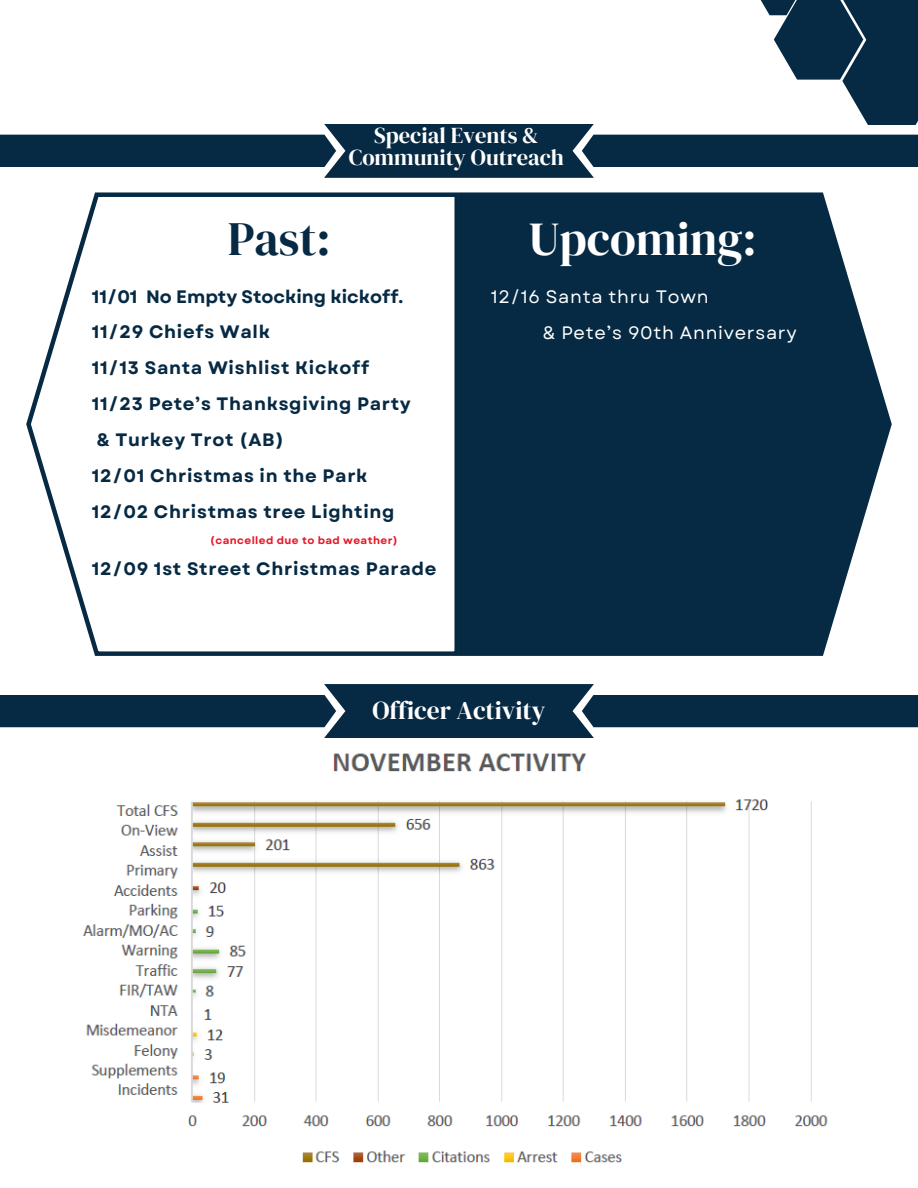
<style>
.page{position:relative;width:918px;height:1188px;background:#fff}
.page>*{position:absolute;margin:0;border:0;box-sizing:border-box;transform-origin:0 0}
.t1{font:47.25px "DM Serif Display";color:#fff}
.t2{font:47.25px "DM Serif Display";color:#072a44}
.t3{font:25.5px "DM Serif Display";color:#fff}
.t4{font:22.5px "DM Serif Display";color:#fff}
.t5{font:700 18px "Garet";letter-spacing:.04em;color:#072a44}
.t6{font:18px "Garet";letter-spacing:.04em;color:#fff}
.t7{font:700 18px "Garet";color:#072a44}
.t8{font:700 10.5px "Garet";letter-spacing:.04em;color:#e81828}
</style>
<div class="page">
<div style="left:324px;top:124px;width:270px;height:54px;background:#072a44"></div>
<div style="left:0;top:135px;width:336px;height:32px;background:#072a44"></div>
<div style="left:582px;top:135px;width:336px;height:32px;background:#072a44"></div>
<svg style="left:760px;top:0;width:14px;height:15px"></svg>
<svg style="left:774px;top:0;width:144px;height:125px"></svg>
<svg style="left:459px;top:192px;width:433px;height:464px;background:#1b3b53"></svg>
<svg style="left:26px;top:192px;width:433px;height:464px"></svg>
<div style="left:324px;top:684px;width:270px;height:54px;background:#072a44"></div>
<div style="left:0;top:695px;width:336px;height:32px;background:#072a44"></div>
<div style="left:582px;top:695px;width:336px;height:32px;background:#072a44"></div>
<img style="left:82px;top:753px;width:746px;height:410px">
<p class="t4" style="left:374px;top:119px;width:166px">Special Events &amp;</p>
<p class="t4" style="left:349px;top:142px;width:217px">Community Outreach</p>
<p class="t2" style="left:228px;top:206px;width:105px">Past:</p>
<p class="t1" style="left:529px;top:206px;width:230px">Upcoming:</p>
<p class="t6" style="left:491px;top:284px;width:219px">12/16 Santa thru Town</p>
<p class="t6" style="left:543px;top:320px;width:256px">&amp; Pete’s 90th Anniversary</p>
<p class="t7" style="left:92px;top:283px;width:313px">11/01 No Empty Stocking kickoff.</p>
<p class="t5" style="left:92px;top:319px;width:180px">11/29 Chiefs Walk</p>
<p class="t5" style="left:92px;top:355px;width:279px">11/13 Santa Wishlist Kickoff</p>
<p class="t5" style="left:92px;top:391px;width:321px">11/23 Pete’s Thanksgiving Party</p>
<p class="t5" style="left:97px;top:427px;width:188px">&amp; Turkey Trot (AB)</p>
<p class="t5" style="left:92px;top:463px;width:277px">12/01 Christmas in the Park</p>
<p class="t5" style="left:92px;top:499px;width:304px">12/02 Christmas tree Lighting</p>
<p class="t8" style="left:210px;top:533px;width:189px">(cancelled due to bad weather)</p>
<p class="t5" style="left:92px;top:555px;width:346px">12/09 1st Street Christmas Parade</p>
<p class="t3" style="left:372px;top:692px;width:175px">Officer Activity</p>
</div>
